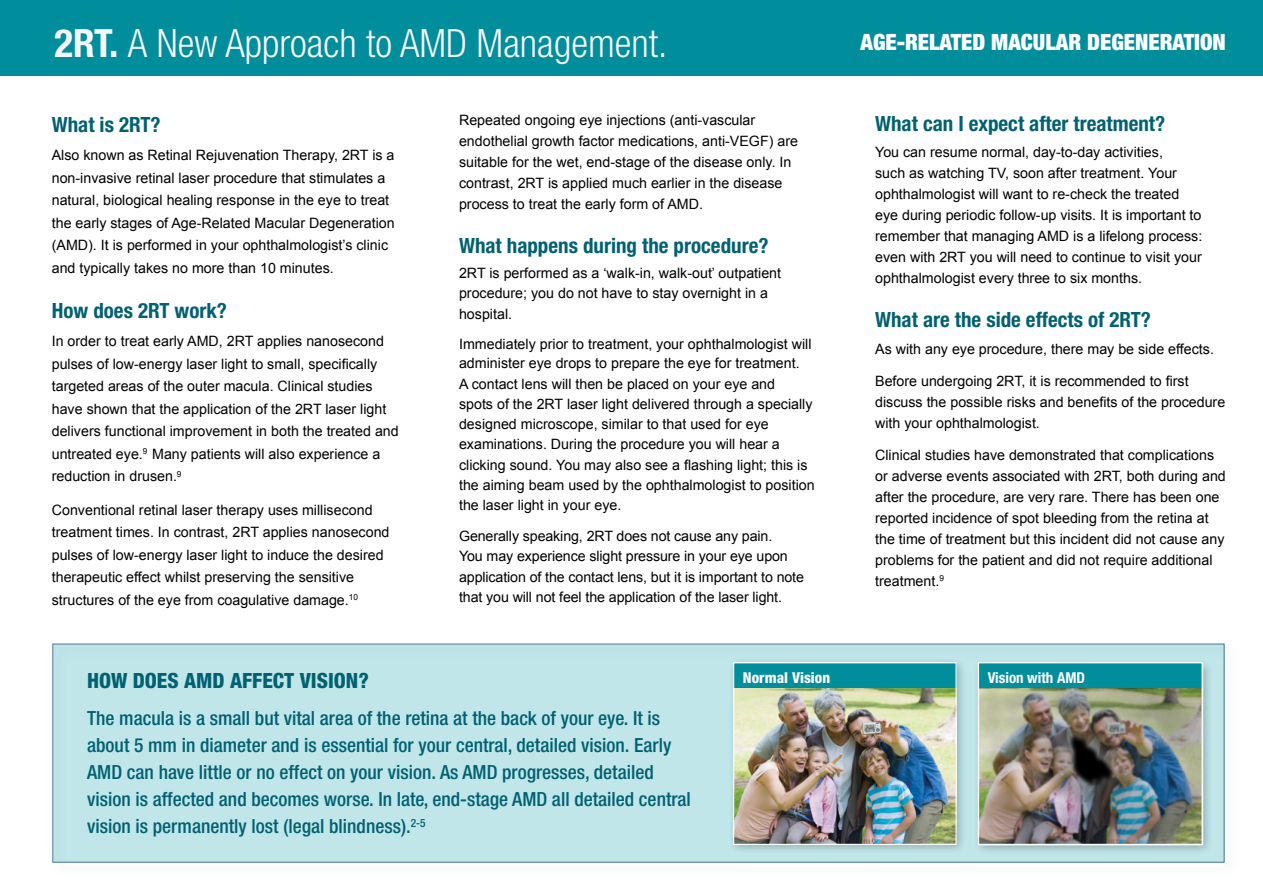
<style>
.page{position:relative;width:1263px;height:893px;background:#fff}
.page>*{position:absolute;margin:0;border:0;box-sizing:border-box;transform-origin:0 0}
.t1{font:300 condensed 39px "Helvetica Neue";color:#f5f7f8}
.t2{font:900 condensed 22.5px "Helvetica Neue";color:#fff}
.t3{font:700 condensed 21px "Helvetica Neue";color:#006171}
.t4{font:800 condensed 21px "Helvetica Neue";color:#006171}
.t5{font:500 condensed 19.5px/27px "Helvetica Neue";color:#006171}
.t6{font:700 condensed 15px "Helvetica Neue";color:#fff}
.t7{font:800 condensed 15px "Helvetica Neue";color:#fff}
.t8{font:14.25px/21px "Arial";color:#000}
.s1{font-weight:700}
</style>
<div class="page">
<div style="left:49px;top:640px;width:1190px;height:237px;background:#2d637f;opacity:.33"></div>
<div style="left:52px;top:644px;width:1172px;height:219px;border:1px solid #517993"></div>
<div style="left:0;top:0;width:1263px;height:75px;background:#008e9d"></div>
<div style="left:728px;top:657px;width:239px;height:198px;background:#000;opacity:.25"></div>
<div style="left:734px;top:663px;width:223px;height:25px;background:#008e9d"></div>
<img style="left:735px;top:688px;width:220px;height:155px">
<div style="left:733px;top:662px;width:224px;height:183px;border:1px solid #fff"></div>
<div style="left:973px;top:658px;width:241px;height:198px;background:#000;opacity:.25"></div>
<div style="left:979px;top:663px;width:222px;height:26px;background:#008e9d"></div>
<img style="left:980px;top:688px;width:221px;height:155px">
<div style="left:978px;top:662px;width:225px;height:183px;border:1px solid #fff"></div>
<h1 class="t1" style="left:54px;top:20px;width:615px"><span class="s1">2RT.</span> A New Approach to AMD Management.</h1>
<h3 class="t3" style="left:52px;top:112px;width:110px">What is 2RT?</h3>
<p class="t8" style="left:52px;top:144px;width:344px;line-height:22.5px">Also known as Retinal Rejuvenation Therapy, 2RT is a non-invasive retinal laser procedure that stimulates a natural, biological healing response in the eye to treat the early stages of Age-Related Macular Degeneration (AMD). It is performed in your ophthalmologist’s clinic and typically takes no more than 10 minutes.</p>
<h3 class="t3" style="left:52px;top:298px;width:177px">How does 2RT work?</h3>
<p class="t8" style="left:52px;top:330px;width:348px;line-height:22.5px">In order to treat early AMD, 2RT applies nanosecond pulses of low-energy laser light to small, specifically targeted areas of the outer macula. Clinical studies have shown that the application of the 2RT laser light delivers functional improvement in both the treated and untreated eye.<sup>9</sup> Many patients will also experience a reduction in drusen.<sup>9</sup></p>
<p class="t8" style="left:52px;top:499px;width:339px;line-height:22.5px">Conventional retinal laser therapy uses millisecond treatment times. In contrast, 2RT applies nanosecond pulses of low-energy laser light to induce the desired therapeutic effect whilst preserving the sensitive structures of the eye from coagulative damage.<sup>10</sup></p>
<p class="t8" style="left:459px;top:109px;width:340px">Repeated ongoing eye injections (anti-vascular endothelial growth factor medications, anti-VEGF) are suitable for the wet, end-stage of the disease only. In contrast, 2RT is applied much earlier in the disease process to treat the early form of AMD.</p>
<h3 class="t3" style="left:459px;top:233px;width:311px">What happens during the procedure?</h3>
<p class="t8" style="left:459px;top:263px;width:324px;line-height:19.5px">2RT is performed as a ‘walk-in, walk-out’ outpatient procedure; you do not have to stay overnight in a</p>
<p class="t8" style="left:459px;top:299px;width:354px;line-height:30.3px">hospital.<br>Immediately prior to treatment, your ophthalmologist will</p>
<p class="t8" style="left:459px;top:353px;width:357px;line-height:20.2px">administer eye drops to prepare the eye for treatment.<br>A contact lens will then be placed on your eye and<br>spots of the 2RT laser light delivered through a specially designed microscope, similar to that used for eye examinations. During the procedure you will hear a clicking sound. You may also see a flashing light; this is the aiming beam used by the ophthalmologist to position the laser light in your eye.</p>
<p class="t8" style="left:459px;top:526px;width:346px;line-height:20.2px">Generally speaking, 2RT does not cause any pain.<br>You may experience slight pressure in your eye upon application of the contact lens, but it is important to note that you will not feel the application of the laser light.</p>
<h2 class="t2" style="left:860px;top:28px;width:367px">AGE-RELATED MACULAR DEGENERATION</h2>
<h3 class="t3" style="left:875px;top:110px;width:292px">What can I expect after treatment?</h3>
<p class="t8" style="left:875px;top:142px;width:329px">You can resume normal, day-to-day activities,<br>such as watching TV, soon after treatment. Your ophthalmologist will want to re-check the treated eye during periodic follow-up visits. It is important to remember that managing AMD is a lifelong process: even with 2RT you will need to continue to visit your ophthalmologist every three to six months.</p>
<h3 class="t3" style="left:875px;top:307px;width:277px">What are the side effects of 2RT?</h3>
<p class="t8" style="left:875px;top:339px;width:340px">As with any eye procedure, there may be side effects.</p>
<p class="t8" style="left:875px;top:370px;width:352px">Before undergoing 2RT, it is recommended to first discuss the possible risks and benefits of the procedure with your ophthalmologist.</p>
<p class="t8" style="left:875px;top:444px;width:352px">Clinical studies have demonstrated that complications or adverse events associated with 2RT, both during and after the procedure, are very rare. There has been one reported incidence of spot bleeding from the retina at the time of treatment but this incident did not cause any problems for the patient and did not require additional treatment.<sup>9</sup></p>
<h3 class="t4" style="left:87px;top:668px;width:283px">HOW DOES AMD AFFECT VISION?</h3>
<p class="t5" style="left:87px;top:704px;width:605px">The macula is a small but vital area of the retina at the back of your eye. It is about 5 mm in diameter and is essential for your central, detailed vision. Early AMD can have little or no effect on your vision. As AMD progresses, detailed vision is affected and becomes worse. In late, end-stage AMD all detailed central vision is permanently lost (legal blindness).<sup>2-5</sup></p>
<p class="t7" style="left:743px;top:668px;width:89px">Normal Vision</p>
<p class="t6" style="left:988px;top:668px;width:99px">Vision with AMD</p>
</div>
